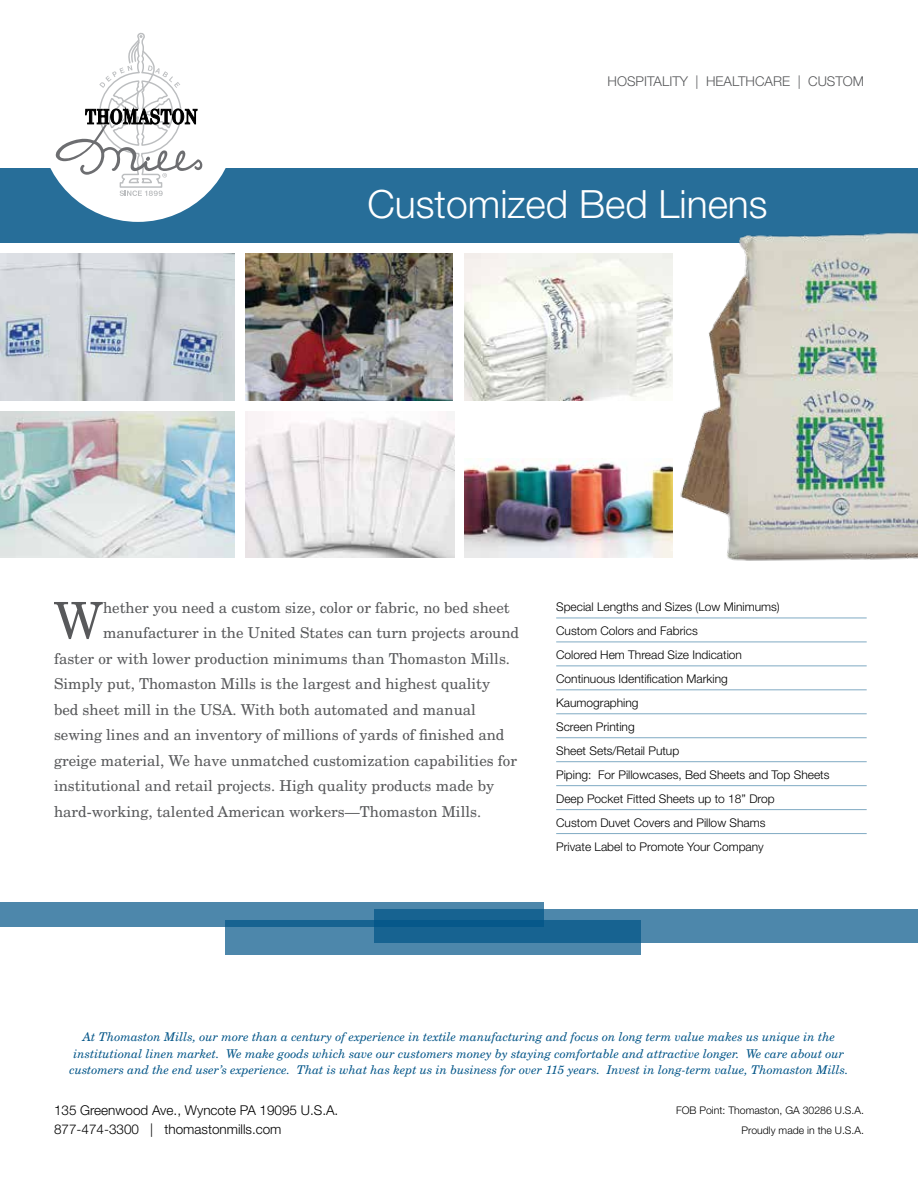
<style>
.page{position:relative;width:918px;height:1188px;background:#fff}
.page>*{position:absolute;margin:0;border:0;box-sizing:border-box;transform-origin:0 0}
.t1{font:50.25px "New Century Schlbk";color:#58595b}
.t2{font:300 39px "Helvetica Neue LT Std";color:#fff}
.t3{font:15px "New Century Schlbk";color:#58595b}
.t4{font:300 13.5px/19.2px "Helvetica Neue LT Std";color:#000}
.t5{font:300 13.5px "Helvetica Neue LT Std";color:#58595b}
.t6{font:italic 12px/16.5px "New Century Schlbk";color:#005487;text-align:center}
.t7{font:300 12px/24px "Helvetica Neue LT Std";color:#000}
.t8{font:300 10.5px "Helvetica Neue LT Std";color:#000}
</style>
<div class="page">
<hr style="left:556px;top:618px;width:311px;height:1px;background:#80aac3">
<hr style="left:556px;top:642px;width:311px;height:1px;background:#80aac3">
<hr style="left:556px;top:665px;width:311px;height:1px;background:#80aac3">
<hr style="left:556px;top:689px;width:311px;height:1px;background:#80aac3">
<hr style="left:556px;top:713px;width:311px;height:1px;background:#80aac3">
<hr style="left:556px;top:761px;width:311px;height:1px;background:#80aac3">
<hr style="left:556px;top:785px;width:311px;height:1px;background:#80aac3">
<hr style="left:556px;top:809px;width:311px;height:1px;background:#80aac3">
<hr style="left:556px;top:833px;width:311px;height:1px;background:#80aac3">
<hr style="left:556px;top:737px;width:311px;height:1px;background:#80aac3">
<div style="left:0;top:168px;width:918px;height:75px;background:#276e99"></div>
<div style="left:0;top:902px;width:544px;height:24px;background:#4d87ab"></div>
<svg style="left:374px;top:910px;width:544px;height:33px;background:#4581a7"></svg>
<svg style="left:225px;top:920px;width:416px;height:35px;background:#30749d"></svg>
<div style="left:40px;top:25px;width:196px;height:197px;background:#fff;border-radius:50%"></div>
<svg style="left:56px;top:32px;width:147px;height:164px"></svg>
<img style="left:245px;top:411px;width:209px;height:147px">
<img style="left:0;top:254px;width:235px;height:146px">
<img style="left:0;top:411px;width:235px;height:147px">
<img style="left:245px;top:254px;width:208px;height:146px">
<img style="left:464px;top:254px;width:207px;height:146px">
<img style="left:464px;top:458px;width:207px;height:100px">
<img style="left:671px;top:232px;width:247px;height:329px">
<p class="t5" style="left:608px;top:73px;width:258px">HOSPITALITY | HEALTHCARE | CUSTOM</p>
<h2 class="t2" style="left:367px;top:180px;width:402px">Customized Bed Linens</h2>
<h1 class="t1" style="left:54px;top:589px;width:51px">W</h1>
<p class="t3" style="left:103px;top:598px;width:408px">hether you need a custom size, color or fabric, no bed sheet</p>
<p class="t3" style="left:103px;top:624px;width:418px">manufacturer in the United States can turn projects around</p>
<p class="t3" style="left:54px;top:649px;width:458px">faster or with lower production minimums than Thomaston Mills.</p>
<p class="t3" style="left:54px;top:675px;width:438px">Simply put, Thomaston Mills is the largest and highest quality</p>
<p class="t3" style="left:54px;top:700px;width:424px">bed sheet mill in the USA. With both automated and manual</p>
<p class="t3" style="left:54px;top:726px;width:452px">sewing lines and an inventory of millions of yards of finished and</p>
<p class="t3" style="left:54px;top:751px;width:465px">greige material, We have unmatched customization capabilities for</p>
<p class="t3" style="left:54px;top:777px;width:442px">institutional and retail projects. High quality products made by</p>
<p class="t3" style="left:54px;top:802px;width:429px">hard-working, talented American workers—Thomaston Mills.</p>
<p class="t7" style="left:556px;top:595px;width:275px">Special Lengths and Sizes (Low Minimums)<br>Custom Colors and Fabrics<br>Colored Hem Thread Size Indication<br>Continuous Identification Marking<br>Kaumographing<br>Screen Printing<br>Sheet Sets/Retail Putup<br>Piping: For Pillowcases, Bed Sheets and Top Sheets<br>Deep Pocket Fitted Sheets up to 18” Drop<br>Custom Duvet Covers and Pillow Shams<br>Private Label to Promote Your Company</p>
<p class="t6" style="left:69px;top:1028px;width:781px">At Thomaston Mills, our more than a century of experience in textile manufacturing and focus on long term value makes us unique in the institutional linen market. We make goods which save our customers money by staying comfortable and attractive longer. We care about our customers and the end user’s experience. That is what has kept us in business for over 115 years. Invest in long-term value, Thomaston Mills.</p>
<p class="t4" style="left:54px;top:1100px;width:286px">135 Greenwood Ave., Wyncote PA 19095 U.S.A.<br>877-474-3300 | thomastonmills.com</p>
<p class="t8" style="left:676px;top:1104px;width:189px">FOB Point: Thomaston, GA 30286 U.S.A.</p>
<p class="t8" style="left:742px;top:1124px;width:124px">Proudly made in the U.S.A.</p>
</div>
